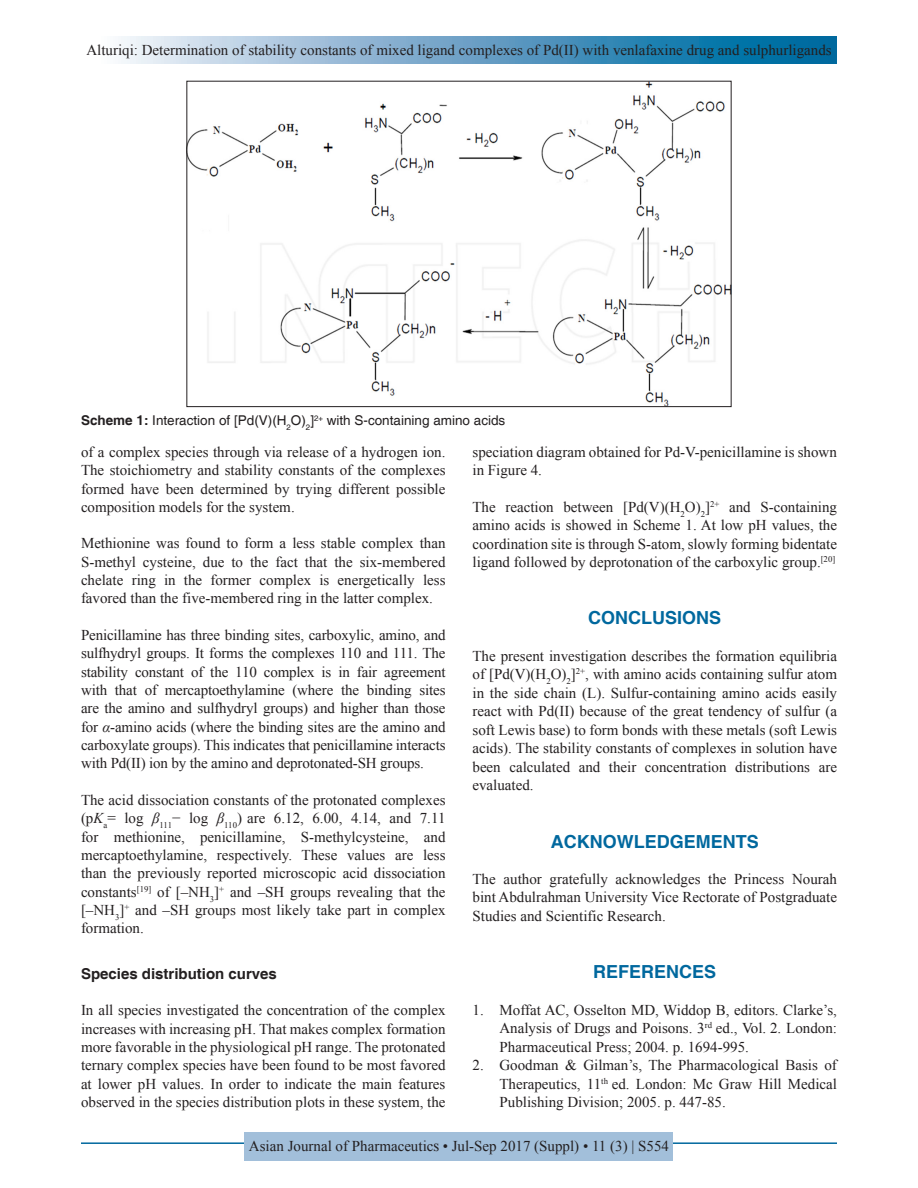
<style>
.page{position:relative;width:918px;height:1188px;background:#fff}
.page>*{position:absolute;margin:0;border:0;box-sizing:border-box;transform-origin:0 0}
.t1{font:700 18px "Helvetica";color:#00689e}
.TX{font:15px/18.3px "Times New Roman";color:#231f20;text-align:justify}
.REF{font:15px/18.5px "Times New Roman";color:#231f20;text-align:justify}
.t2{font:700 15px "Helvetica";color:#231f20}
.FGC{font:13.5px "Helvetica";color:#231f20}
.s1{font-weight:700}
.s2{font-style:italic}
</style>
<div class="page">
<div style="left:81px;top:37px;width:756px;height:27px;background:linear-gradient(to right,#fcf4fb,#005d99)"></div>
<hr style="left:81px;top:1142px;width:756px;height:2px;background:#00689e">
<div style="left:245px;top:1132px;width:428px;height:28px;background:#a2bfda"></div>
<img style="left:189px;top:83px;width:540px;height:322px">
<p class="TX" style="left:86px;top:41px;width:747px">Alturiqi: Determination of stability constants of mixed ligand complexes of Pd(II) with venlafaxine drug and sulphurligands</p>
<p class="FGC" style="left:81px;top:413px;width:426px"><span class="s1">Scheme 1:</span> Interaction of [Pd(V)(H<sub>2</sub>O)<sub>2</sub>]<sup>2+</sup> with S-containing amino acids</p>
<p class="TX" style="left:81px;top:442px;width:366px">of a complex species through via release of a hydrogen ion.<br>The stoichiometry and stability constants of the complexes formed have been determined by trying different possible composition models for the system.</p>
<p class="TX" style="left:81px;top:534px;width:366px">Methionine was found to form a less stable complex than S-methyl cysteine, due to the fact that the six-membered chelate ring in the former complex is energetically less favored than the five-membered ring in the latter complex.</p>
<p class="TX" style="left:81px;top:625px;width:366px">Penicillamine has three binding sites, carboxylic, amino, and sulfhydryl groups. It forms the complexes 110 and 111. The stability constant of the 110 complex is in fair agreement with that of mercaptoethylamine (where the binding sites are the amino and sulfhydryl groups) and higher than those for <span class="s2">α</span>-amino acids (where the binding sites are the amino and carboxylate groups). This indicates that penicillamine interacts with Pd(II) ion by the amino and deprotonated-SH groups.</p>
<p class="TX" style="left:81px;top:790px;width:366px">The acid dissociation constants of the protonated complexes (p<span class="s2">K</span><sub>a</sub>= log <span class="s2">β</span><sub>111</sub>− log <span class="s2">β</span><sub>110</sub>) are 6.12, 6.00, 4.14, and 7.11 for methionine, penicillamine, S-methylcysteine, and mercaptoethylamine, respectively. These values are less than the previously reported microscopic acid dissociation constants<sup>[19]</sup> of [–NH<sub>3</sub>]<sup>+</sup> and –SH groups revealing that the [–NH<sub>3</sub>]<sup>+</sup> and –SH groups most likely take part in complex formation.</p>
<h2 class="t2" style="left:81px;top:964px;width:197px">Species distribution curves</h2>
<p class="TX" style="left:81px;top:1000px;width:366px">In all species investigated the concentration of the complex increases with increasing pH. That makes complex formation more favorable in the physiological pH range. The protonated ternary complex species have been found to be most favored at lower pH values. In order to indicate the main features observed in the species distribution plots in these system, the</p>
<p class="TX" style="left:472px;top:442px;width:366px">speciation diagram obtained for Pd-V-penicillamine is shown in Figure 4.</p>
<p class="TX" style="left:472px;top:497px;width:366px">The reaction between [Pd(V)(H<sub>2</sub>O)<sub>2</sub>]<sup>2+</sup> and S-containing amino acids is showed in Scheme 1. At low pH values, the coordination site is through S-atom, slowly forming bidentate ligand followed by deprotonation of the carboxylic group.<sup>[20]</sup></p>
<h1 class="t1" style="left:588px;top:607px;width:135px">CONCLUSIONS</h1>
<p class="TX" style="left:472px;top:646px;width:366px">The present investigation describes the formation equilibria of [Pd(V)(H<sub>2</sub>O)<sub>2</sub>]<sup>2+</sup>, with amino acids containing sulfur atom in the side chain (L). Sulfur-containing amino acids easily react with Pd(II) because of the great tendency of sulfur (a soft Lewis base) to form bonds with these metals (soft Lewis acids). The stability constants of complexes in solution have been calculated and their concentration distributions are evaluated.</p>
<h1 class="t1" style="left:551px;top:830px;width:209px">ACKNOWLEDGEMENTS</h1>
<p class="TX" style="left:472px;top:869px;width:366px">The author gratefully acknowledges the Princess Nourah bint Abdulrahman University Vice Rectorate of Postgraduate Studies and Scientific Research.</p>
<h1 class="t1" style="left:593px;top:961px;width:125px">REFERENCES</h1>
<p class="REF" style="left:500px;top:1000px;width:339px;text-indent:-27px">1. Moffat AC, Osselton MD, Widdop B, editors. Clarke’s, Analysis of Drugs and Poisons. 3<sup>rd</sup> ed., Vol. 2. London:<br>Pharmaceutical Press; 2004. p. 1694-995.</p>
<p class="REF" style="left:500px;top:1055px;width:339px;text-indent:-27px">2. Goodman &amp; Gilman’s, The Pharmacological Basis of Therapeutics, 11<sup>th</sup> ed. London: Mc Graw Hill Medical Publishing Division; 2005. p. 447-85.</p>
<p class="TX" style="left:249px;top:1137px;width:422px">Asian Journal of Pharmaceutics • Jul-Sep 2017 (Suppl) • 11 (3) | S554</p>
</div>
